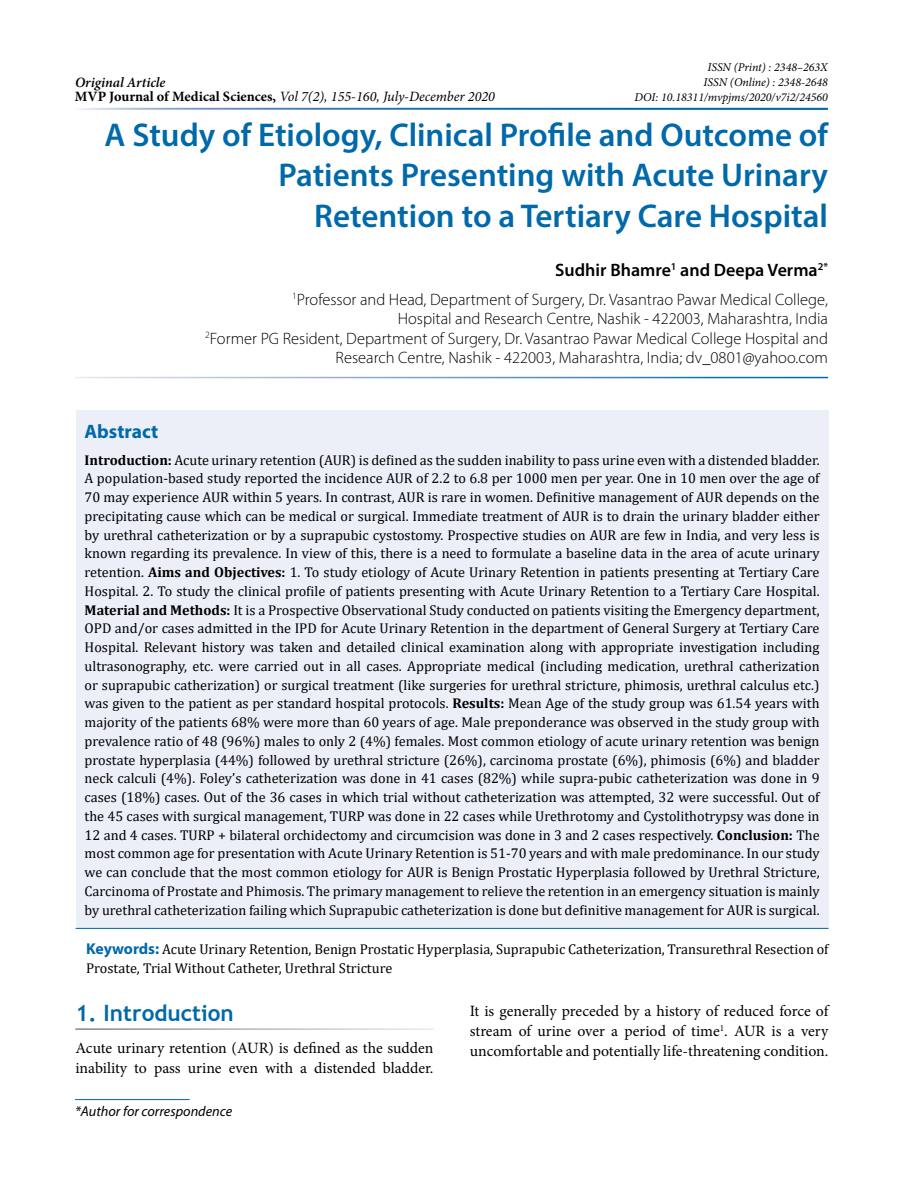
<style>
.page{position:relative;width:918px;height:1188px;background:#fff}
.page>*{position:absolute;margin:0;border:0;box-sizing:border-box;transform-origin:0 0}
.t1{font:600 33px/40.5px "Myriad Pro";color:#0069aa;text-align:right}
.t2{font:700 22.5px "Trebuchet MS";color:#0069aa}
.t3{font:700 19.5px "Myriad Pro";color:#0069aa}
.t4{font:600 18px "Myriad Pro";color:#000}
.t5{font:300 16.5px/19.5px "Myriad Pro";color:#000;text-align:right}
.t6{font:15.75px/20.2px "Minion Pro";color:#000}
.t7{font:14.25px/18.8px "Cambria";color:#000;text-align:justify}
.t8{font:italic 14.25px "Minion Pro";color:#000}
.t9{font:italic 14.25px "Myriad Pro";color:#000}
.t10{font:italic 600 14.25px "Minion Pro";color:#000}
.t11{font:italic 12px/15px "Minion Pro";color:#000;text-align:right}
.s1{font-weight:700;font-style:normal}
.s2{font-weight:700}
.s3{font-family:"Myriad Pro";font-weight:700;font-size:15.75px;color:#0069aa}
</style>
<div class="page">
<div style="left:76px;top:410px;width:753px;height:519px;background:#eceff7"></div>
<hr style="left:76px;top:928px;width:753px;height:1px;background:#0069aa">
<hr style="left:75px;top:1099px;width:115px;height:1px;background:#0069aa">
<p class="t10" style="left:75px;top:72px;width:92px">Original Article</p>
<p class="t8" style="left:75px;top:87px;width:422px"><span class="s1">MVP Journal of Medical Sciences,</span> Vol 7(2), 155-160, July-December 2020</p>
<p class="t11" style="left:635px;top:60px;width:195px">ISSN (Print) : 2348–263X<br>ISSN (Online) : 2348-2648<br>DOI: 10.18311/mvpjms/2020/v7i2/24560</p>
<h1 class="t1" style="left:105px;top:114px;width:725px">A Study of Etiology, Clinical Profile and Outcome of<br>Patients Presenting with Acute Urinary<br>Retention to a Tertiary Care Hospital</h1>
<p class="t4" style="left:555px;top:259px;width:274px">Sudhir Bhamre<sup>1</sup> and Deepa Verma<sup>2*</sup></p>
<p class="t5" style="left:205px;top:289px;width:624px"><sup>1</sup>Professor and Head, Department of Surgery, Dr. Vasantrao Pawar Medical College,<br>Hospital and Research Centre, Nashik - 422003, Maharashtra, India<br><sup>2</sup>Former PG Resident, Department of Surgery, Dr. Vasantrao Pawar Medical College Hospital and Research Centre, Nashik - 422003, Maharashtra, India; dv_0801@yahoo.com</p>
<h3 class="t3" style="left:85px;top:419px;width:75px">Abstract</h3>
<p class="t7" style="left:85px;top:450px;width:737px"><span class="s2">Introduction:</span> Acute urinary retention (AUR) is defined as the sudden inability to pass urine even with a distended bladder.<br>A population-based study reported the incidence AUR of 2.2 to 6.8 per 1000 men per year. One in 10 men over the age of 70 may experience AUR within 5 years. In contrast, AUR is rare in women. Definitive management of AUR depends on the precipitating cause which can be medical or surgical. Immediate treatment of AUR is to drain the urinary bladder either by urethral catheterization or by a suprapubic cystostomy. Prospective studies on AUR are few in India, and very less is known regarding its prevalence. In view of this, there is a need to formulate a baseline data in the area of acute urinary retention. <span class="s2">Aims and Objectives:</span> 1. To study etiology of Acute Urinary Retention in patients presenting at Tertiary Care Hospital. 2. To study the clinical profile of patients presenting with Acute Urinary Retention to a Tertiary Care Hospital.<br><span class="s2">Material and Methods:</span> It is a Prospective Observational Study conducted on patients visiting the Emergency department, OPD and/or cases admitted in the IPD for Acute Urinary Retention in the department of General Surgery at Tertiary Care Hospital. Relevant history was taken and detailed clinical examination along with appropriate investigation including ultrasonography, etc. were carried out in all cases. Appropriate medical (including medication, urethral catherization or suprapubic catherization) or surgical treatment (like surgeries for urethral stricture, phimosis, urethral calculus etc.) was given to the patient as per standard hospital protocols. <span class="s2">Results:</span> Mean Age of the study group was 61.54 years with majority of the patients 68% were more than 60 years of age. Male preponderance was observed in the study group with prevalence ratio of 48 (96%) males to only 2 (4%) females. Most common etiology of acute urinary retention was benign prostate hyperplasia (44%) followed by urethral stricture (26%), carcinoma prostate (6%), phimosis (6%) and bladder neck calculi (4%). Foley’s catheterization was done in 41 cases (82%) while supra-pubic catheterization was done in 9 cases (18%) cases. Out of the 36 cases in which trial without catheterization was attempted, 32 were successful. Out of the 45 cases with surgical management, TURP was done in 22 cases while Urethrotomy and Cystolithotrypsy was done in 12 and 4 cases. TURP + bilateral orchidectomy and circumcision was done in 3 and 2 cases respectively. <span class="s2">Conclusion:</span> The most common age for presentation with Acute Urinary Retention is 51-70 years and with male predominance. In our study we can conclude that the most common etiology for AUR is Benign Prostatic Hyperplasia followed by Urethral Stricture, Carcinoma of Prostate and Phimosis. The primary management to relieve the retention in an emergency situation is mainly by urethral catheterization failing which Suprapubic catheterization is done but definitive management for AUR is surgical.</p>
<p class="t7" style="left:86px;top:940px;width:744px"><span class="s3">Keywords:</span> Acute Urinary Retention, Benign Prostatic Hyperplasia, Suprapubic Catheterization, Transurethral Resection of<br>Prostate, Trial Without Catheter, Urethral Stricture</p>
<h2 class="t2" style="left:75px;top:999px;width:160px">1. Introduction</h2>
<p class="t6" style="left:75px;top:1038px;width:360px">Acute urinary retention (AUR) is defined as the sudden inability to pass urine even with a distended bladder.</p>
<p class="t9" style="left:75px;top:1103px;width:159px">*Author for correspondence</p>
<p class="t6" style="left:470px;top:1001px;width:360px;text-align:justify">It is generally preceded by a history of reduced force of stream of urine over a period of time<sup>1</sup>. AUR is a very uncomfortable and potentially life-threatening condition.</p>
</div>
